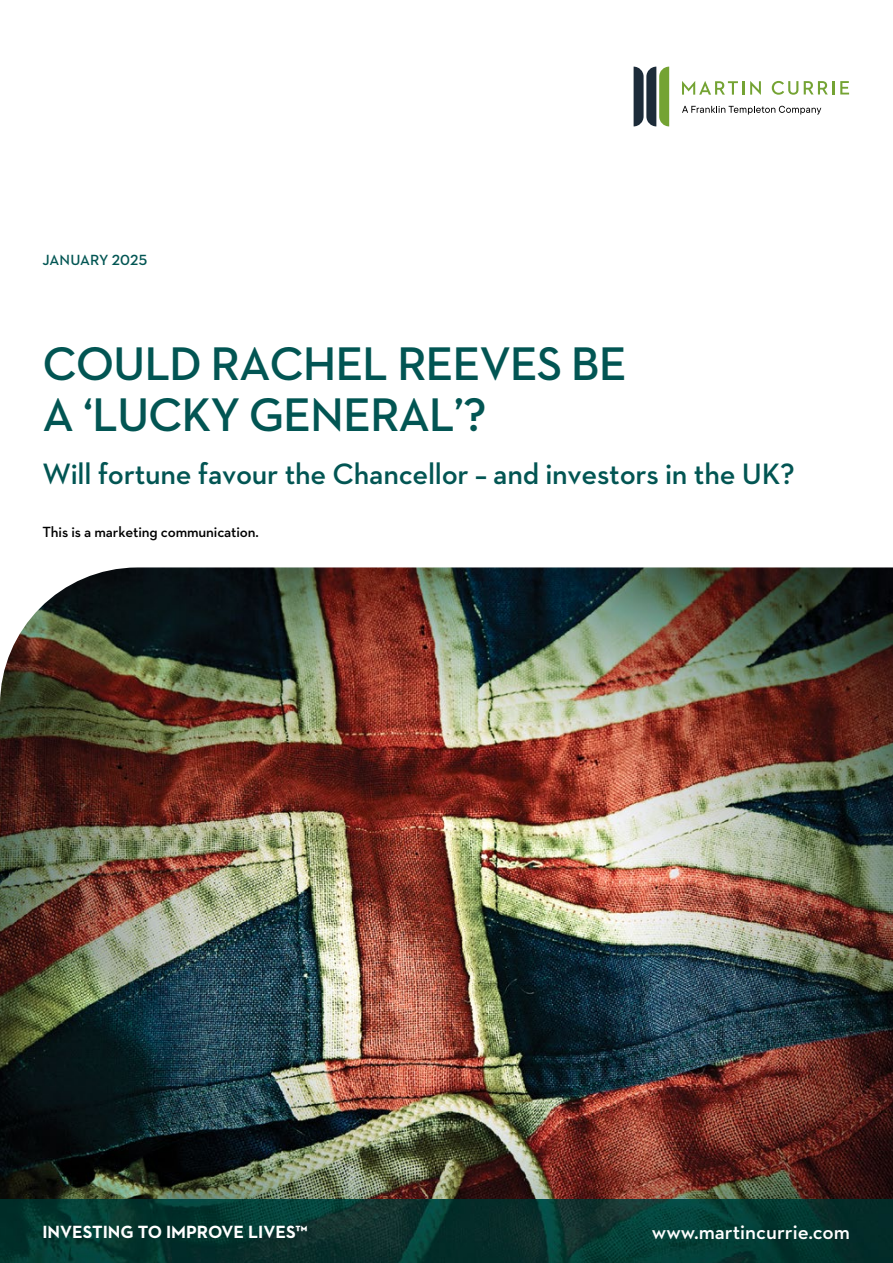
<style>
.page{position:relative;width:893px;height:1263px;background:#fff}
.page>*{position:absolute;margin:0;border:0;box-sizing:border-box;transform-origin:0 0}
.t1{font:600 48px/51px "Neutraface 2 Text";letter-spacing:-.025em;color:#025553}
.t2{font:600 30px "Neutraface 2 Text";letter-spacing:-.01em;color:#025553}
.t3{font:600 21px "Neutraface 2 Text";color:#fff}
.t4{font:700 18px "Neutraface 2 Text";color:#fff}
.t5{font:600 15px "Neutraface 2 Text";letter-spacing:-.01em;color:#000}
.t6{font:600 15px "Neutraface 2 Text";letter-spacing:.005em;color:#025553}
</style>
<div class="page">
<img style="left:0;top:567px;width:893px;height:696px">
<svg style="left:682px;top:106px;width:139px;height:9px"></svg>
<svg style="left:634px;top:67px;width:35px;height:59px"></svg>
<svg style="left:682px;top:81px;width:62px;height:14px"></svg>
<svg style="left:750px;top:81px;width:11px;height:14px"></svg>
<svg style="left:772px;top:81px;width:26px;height:14px"></svg>
<svg style="left:804px;top:81px;width:45px;height:13px"></svg>
<p class="t6" style="left:43px;top:250px;width:106px">JANUARY 2025</p>
<h1 class="t1" style="left:43px;top:337px;width:586px">COULD RACHEL REEVES BE<br>A ‘LUCKY GENERAL’?</h1>
<p class="t2" style="left:43px;top:455px;width:754px">Will fortune favour the Chancellor – and investors in the UK?</p>
<p class="t5" style="left:43px;top:522px;width:218px">This is a marketing communication.</p>
<p class="t4" style="left:42px;top:1221px;width:267px">INVESTING TO IMPROVE LIVES™</p>
<p class="t3" style="left:652px;top:1218px;width:200px">www.martincurrie.com</p>
</div>
